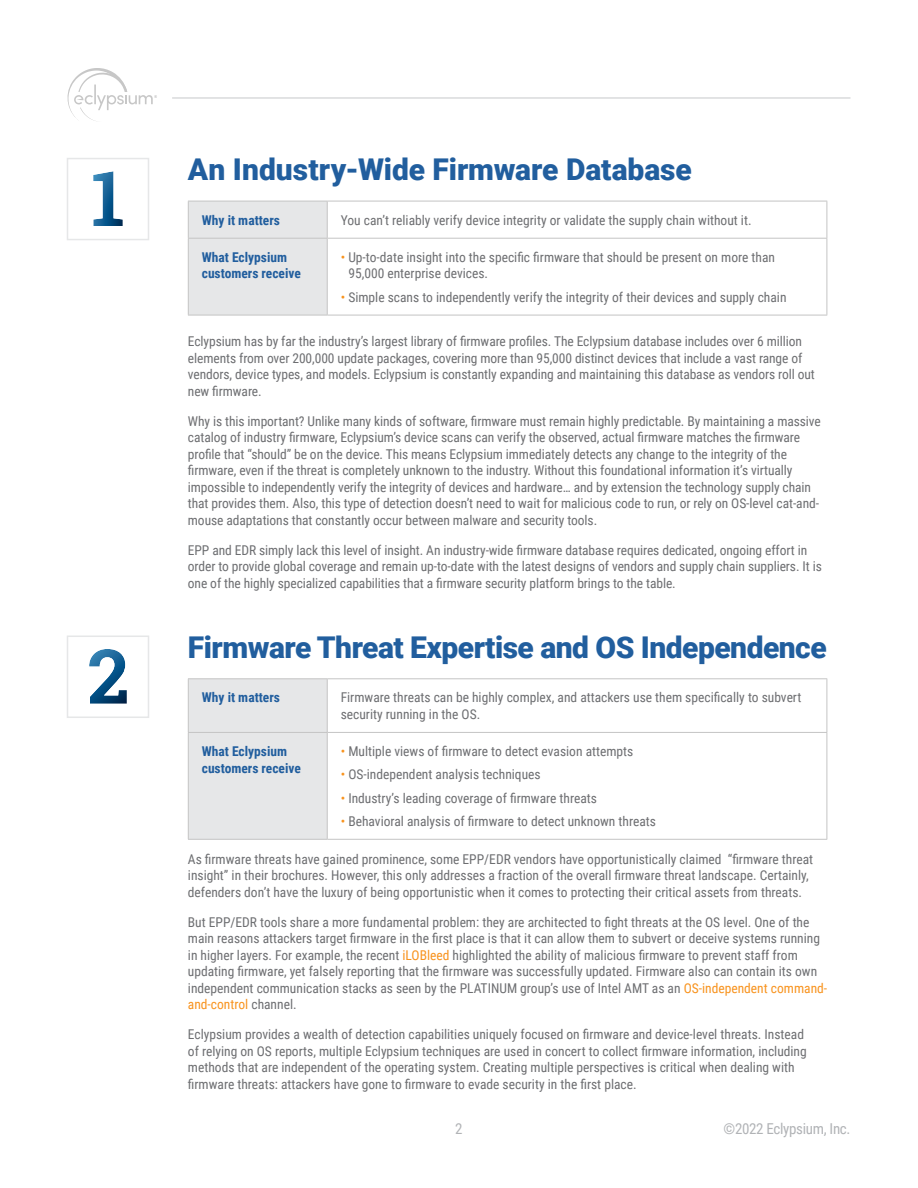
<style>
.page{position:relative;width:918px;height:1188px;background:#fff}
.page>*{position:absolute;margin:0;border:0;box-sizing:border-box;transform-origin:0 0}
.t1{font:900 30px "Roboto";letter-spacing:-.015em;color:#215e9e}
.t2{font:15px "Roboto Condensed";letter-spacing:-.02em;color:#b1b3b6}
.t3{font:13.5px/16.5px "Roboto Condensed";color:#6d6e71}
.t4{font:700 13.5px/16.5px "Roboto Condensed";color:#215e9e}
.s1{color:#f8931e}
</style>
<div class="page">
<svg style="left:68px;top:68px;width:89px;height:53px"></svg>
<hr style="left:172px;top:98px;width:679px;height:1px;background:#c7c8ca">
<div style="left:189px;top:202px;width:138px;height:113px;background:#e6e7e8"></div>
<hr style="left:188px;top:201px;width:139px;height:1px;background:#c4c4c4">
<hr style="left:188px;top:201px;width:1px;height:37px;background:#c4c4c4">
<hr style="left:327px;top:201px;width:500px;height:1px;background:#c4c4c4">
<hr style="left:327px;top:201px;width:1px;height:37px;background:#c4c4c4">
<hr style="left:827px;top:201px;width:1px;height:37px;background:#c4c4c4">
<hr style="left:188px;top:238px;width:139px;height:1px;background:#c4c4c4">
<hr style="left:188px;top:239px;width:1px;height:76px;background:#c4c4c4">
<hr style="left:327px;top:238px;width:500px;height:1px;background:#c4c4c4">
<hr style="left:327px;top:239px;width:1px;height:76px;background:#c4c4c4">
<hr style="left:827px;top:239px;width:1px;height:76px;background:#c4c4c4">
<hr style="left:188px;top:315px;width:139px;height:1px;background:#c4c4c4">
<hr style="left:327px;top:315px;width:500px;height:1px;background:#c4c4c4">
<div style="left:67px;top:158px;width:82px;height:82px;border:2px solid #e6e7e8"></div>
<svg style="left:93px;top:171px;width:30px;height:55px"></svg>
<div style="left:189px;top:679px;width:138px;height:160px;background:#e6e7e8"></div>
<hr style="left:188px;top:678px;width:139px;height:1px;background:#c4c4c4">
<hr style="left:188px;top:679px;width:1px;height:53px;background:#c4c4c4">
<hr style="left:327px;top:678px;width:500px;height:1px;background:#c4c4c4">
<hr style="left:327px;top:679px;width:1px;height:53px;background:#c4c4c4">
<hr style="left:827px;top:679px;width:1px;height:53px;background:#c4c4c4">
<hr style="left:188px;top:732px;width:139px;height:1px;background:#c4c4c4">
<hr style="left:188px;top:733px;width:1px;height:106px;background:#c4c4c4">
<hr style="left:327px;top:732px;width:500px;height:1px;background:#c4c4c4">
<hr style="left:327px;top:733px;width:1px;height:106px;background:#c4c4c4">
<hr style="left:827px;top:733px;width:1px;height:106px;background:#c4c4c4">
<hr style="left:188px;top:839px;width:139px;height:1px;background:#c4c4c4">
<hr style="left:327px;top:839px;width:500px;height:1px;background:#c4c4c4">
<div style="left:67px;top:636px;width:82px;height:82px;border:2px solid #e6e7e8"></div>
<svg style="left:89px;top:649px;width:38px;height:55px"></svg>
<h1 class="t1" style="left:188px;top:158px;width:505px">An Industry-Wide Firmware Database</h1>
<p class="t4" style="left:202px;top:213px;width:80px">Why it matters</p>
<p class="t3" style="left:341px;top:213px;width:412px">You can’t reliably verify device integrity or validate the supply chain without it.</p>
<p class="t4" style="left:202px;top:250px;width:101px">What Eclypsium customers receive</p>
<p class="t3" style="left:348px;top:248px;width:428px;text-indent:-8px"><span class="s1">•</span> Up-to-date insight into the specific firmware that should be present on more than<br>95,000 enterprise devices.</p>
<p class="t3" style="left:341px;top:288px;width:447px"><span class="s1">•</span> Simple scans to independently verify the integrity of their devices and supply chain</p>
<p class="t3" style="left:188px;top:333px;width:629px">Eclypsium has by far the industry’s largest library of firmware profiles. The Eclypsium database includes over 6 million elements from over 200,000 update packages, covering more than 95,000 distinct devices that include a vast range of vendors, device types, and models. Eclypsium is constantly expanding and maintaining this database as vendors roll out new firmware.</p>
<p class="t3" style="left:188px;top:412px;width:634px">Why is this important? Unlike many kinds of software, firmware must remain highly predictable. By maintaining a massive catalog of industry firmware, Eclypsium’s device scans can verify the observed, actual firmware matches the firmware profile that “should” be on the device. This means Eclypsium immediately detects any change to the integrity of the firmware, even if the threat is completely unknown to the industry. Without this foundational information it’s virtually impossible to independently verify the integrity of devices and hardware… and by extension the technology supply chain that provides them. Also, this type of detection doesn’t need to wait for malicious code to run, or rely on OS-level cat-and&shy;mouse adaptations that constantly occur between malware and security tools.</p>
<p class="t3" style="left:188px;top:541px;width:635px">EPP and EDR simply lack this level of insight. An industry-wide firmware database requires dedicated, ongoing effort in order to provide global coverage and remain up-to-date with the latest designs of vendors and supply chain suppliers. It is one of the highly specialized capabilities that a firmware security platform brings to the table.</p>
<h1 class="t1" style="left:188px;top:635px;width:640px">Firmware Threat Expertise and OS Independence</h1>
<p class="t4" style="left:202px;top:690px;width:80px">Why it matters</p>
<p class="t3" style="left:341px;top:689px;width:462px">Firmware threats can be highly complex, and attackers use them specifically to subvert security running in the OS.</p>
<p class="t4" style="left:202px;top:744px;width:101px">What Eclypsium customers receive</p>
<p class="t3" style="left:341px;top:742px;width:294px"><span class="s1">•</span> Multiple views of firmware to detect evasion attempts</p>
<p class="t3" style="left:341px;top:766px;width:201px"><span class="s1">•</span> OS-independent analysis techniques</p>
<p class="t3" style="left:341px;top:789px;width:258px"><span class="s1">•</span> Industry’s leading coverage of firmware threats</p>
<p class="t3" style="left:341px;top:812px;width:317px"><span class="s1">•</span> Behavioral analysis of firmware to detect unknown threats</p>
<p class="t3" style="left:188px;top:850px;width:627px">As firmware threats have gained prominence, some EPP/EDR vendors have opportunistically claimed “firmware threat insight” in their brochures. However, this only addresses a fraction of the overall firmware threat landscape. Certainly, defenders don’t have the luxury of being opportunistic when it comes to protecting their critical assets from threats.</p>
<p class="t3" style="left:188px;top:913px;width:641px">But EPP/EDR tools share a more fundamental problem: they are architected to fight threats at the OS level. One of the main reasons attackers target firmware in the first place is that it can allow them to subvert or deceive systems running in higher layers. For example, the recent <span class="s1">iLOBleed</span> highlighted the ability of malicious firmware to prevent staff from updating firmware, yet falsely reporting that the firmware was successfully updated. Firmware also can contain its own independent communication stacks as seen by the PLATINUM group’s use of Intel AMT as an <span class="s1">OS-independent command&shy;and-control</span> channel.</p>
<p class="t3" style="left:188px;top:1026px;width:620px">Eclypsium provides a wealth of detection capabilities uniquely focused on firmware and device-level threats. Instead of relying on OS reports, multiple Eclypsium techniques are used in concert to collect firmware information, including methods that are independent of the operating system. Creating multiple perspectives is critical when dealing with firmware threats: attackers have gone to firmware to evade security in the first place.</p>
<p class="t2" style="left:455px;top:1123px;width:9px">2</p>
<p class="t2" style="left:724px;top:1123px;width:128px">©2022 Eclypsium, Inc.</p>
</div>
